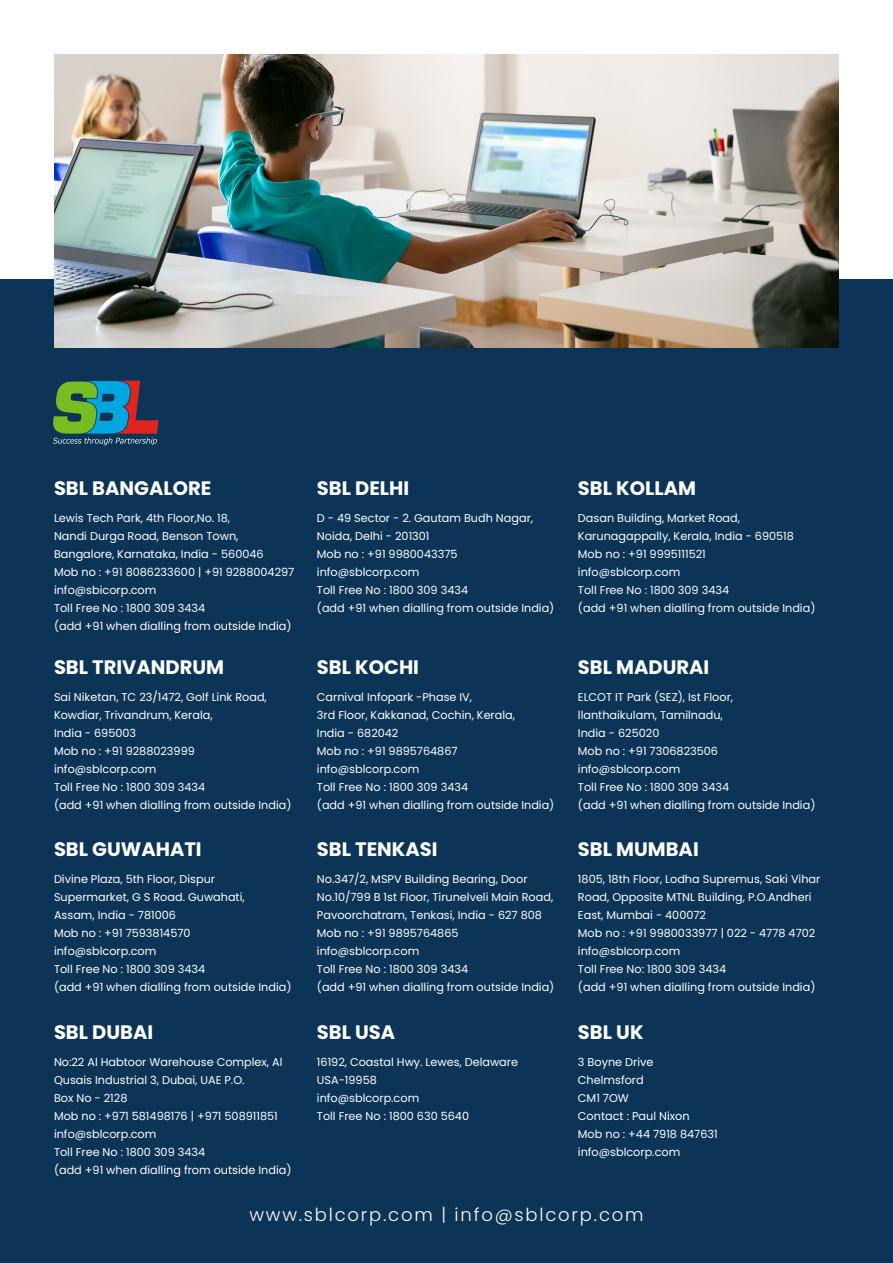
<style>
.page{position:relative;width:893px;height:1263px;background:#fff}
.page>*{position:absolute;margin:0;border:0;box-sizing:border-box;transform-origin:0 0}
.t1{font:700 19.5px "Poppins";color:#fff}
.t2{font:300 18px "Poppins";letter-spacing:.1em;color:#fff}
.t3{font:11.25px/18px "Poppins";color:#fff}
</style>
<div class="page">
<div style="left:0;top:279px;width:893px;height:984px;background:#0b3457"></div>
<svg style="left:53px;top:381px;width:106px;height:64px"></svg>
<img style="left:54px;top:54px;width:785px;height:293px">
<p class="t1" style="left:54px;top:477px;width:159px">SBL BANGALORE</p>
<p class="t3" style="left:54px;top:509px;width:178px">Lewis Tech Park, 4th Floor,No. 18,</p>
<p class="t3" style="left:54px;top:527px;width:186px">Nandi Durga Road, Benson Town,</p>
<p class="t3" style="left:54px;top:545px;width:211px">Bangalore, Karnataka, India - 560046</p>
<p class="t3" style="left:54px;top:563px;width:242px">Mob no : +91 8086233600 | +91 9288004297</p>
<p class="t3" style="left:54px;top:581px;width:104px">info@sbicorp.com</p>
<p class="t3" style="left:54px;top:599px;width:153px">Toll Free No : 1800 309 3434</p>
<p class="t3" style="left:54px;top:617px;width:239px">(add +91 when dialling from outside India)</p>
<p class="t1" style="left:54px;top:656px;width:172px">SBL TRIVANDRUM</p>
<p class="t3" style="left:54px;top:688px;width:214px">Sai Niketan, TC 23/1472, Golf Link Road,</p>
<p class="t3" style="left:54px;top:706px;width:160px">Kowdiar, Trivandrum, Kerala,</p>
<p class="t3" style="left:54px;top:724px;width:84px">India - 695003</p>
<p class="t3" style="left:54px;top:742px;width:142px">Mob no : +91 9288023999</p>
<p class="t3" style="left:54px;top:760px;width:104px">info@sblcorp.com</p>
<p class="t3" style="left:54px;top:778px;width:153px">Toll Free No : 1800 309 3434</p>
<p class="t3" style="left:54px;top:796px;width:239px">(add +91 when dialling from outside India)</p>
<p class="t1" style="left:54px;top:838px;width:149px">SBL GUWAHATI</p>
<p class="t3" style="left:54px;top:870px;width:163px">Divine Plaza, 5th Floor, Dispur</p>
<p class="t3" style="left:54px;top:888px;width:192px">Supermarket, G S Road. Guwahati,</p>
<p class="t3" style="left:54px;top:906px;width:124px">Assam, India - 781006</p>
<p class="t3" style="left:54px;top:924px;width:138px">Mob no : +91 7593814570</p>
<p class="t3" style="left:54px;top:942px;width:104px">info@sblcorp.com</p>
<p class="t3" style="left:54px;top:960px;width:153px">Toll Free No : 1800 309 3434</p>
<p class="t3" style="left:54px;top:978px;width:239px">(add +91 when dialling from outside India)</p>
<p class="t1" style="left:54px;top:1021px;width:101px">SBL DUBAI</p>
<p class="t3" style="left:54px;top:1053px;width:230px">No:22 Al Habtoor Warehouse Complex, Al</p>
<p class="t3" style="left:54px;top:1071px;width:192px">Qusais Industrial 3, Dubai, UAE P.O.</p>
<p class="t3" style="left:54px;top:1089px;width:75px">Box No - 2128</p>
<p class="t3" style="left:54px;top:1107px;width:225px">Mob no : +971 581498176 | +971 508911851</p>
<p class="t3" style="left:54px;top:1125px;width:104px">info@sblcorp.com</p>
<p class="t3" style="left:54px;top:1143px;width:153px">Toll Free No : 1800 309 3434</p>
<p class="t3" style="left:54px;top:1161px;width:239px">(add +91 when dialling from outside India)</p>
<p class="t1" style="left:317px;top:477px;width:94px">SBL DELHI</p>
<p class="t3" style="left:317px;top:509px;width:218px">D - 49 Sector - 2. Gautam Budh Nagar,</p>
<p class="t3" style="left:317px;top:527px;width:114px">Noida, Delhi - 201301</p>
<p class="t3" style="left:317px;top:545px;width:142px">Mob no : +91 9980043375</p>
<p class="t3" style="left:317px;top:563px;width:104px">info@sblcorp.com</p>
<p class="t3" style="left:317px;top:581px;width:153px">Toll Free No : 1800 309 3434</p>
<p class="t3" style="left:317px;top:599px;width:239px">(add +91 when dialling from outside India)</p>
<p class="t1" style="left:317px;top:656px;width:104px">SBL KOCHI</p>
<p class="t3" style="left:317px;top:688px;width:157px">Carnival Infopark -Phase IV,</p>
<p class="t3" style="left:317px;top:706px;width:200px">3rd Floor, Kakkanad, Cochin, Kerala,</p>
<p class="t3" style="left:317px;top:724px;width:83px">India - 682042</p>
<p class="t3" style="left:317px;top:742px;width:142px">Mob no : +91 9895764867</p>
<p class="t3" style="left:317px;top:760px;width:104px">info@sblcorp.com</p>
<p class="t3" style="left:317px;top:778px;width:153px">Toll Free No : 1800 309 3434</p>
<p class="t3" style="left:317px;top:796px;width:239px">(add +91 when dialling from outside India)</p>
<p class="t1" style="left:317px;top:838px;width:122px">SBL TENKASI</p>
<p class="t3" style="left:317px;top:870px;width:212px">No.347/2, MSPV Building Bearing, Door</p>
<p class="t3" style="left:317px;top:888px;width:238px">No.10/799 B 1st Floor, Tirunelveli Main Road,</p>
<p class="t3" style="left:317px;top:906px;width:227px">Pavoorchatram, Tenkasi, India - 627 808</p>
<p class="t3" style="left:317px;top:924px;width:143px">Mob no : +91 9895764865</p>
<p class="t3" style="left:317px;top:942px;width:104px">info@sblcorp.com</p>
<p class="t3" style="left:317px;top:960px;width:153px">Toll Free No : 1800 309 3434</p>
<p class="t3" style="left:317px;top:978px;width:239px">(add +91 when dialling from outside India)</p>
<p class="t1" style="left:317px;top:1021px;width:80px">SBL USA</p>
<p class="t3" style="left:317px;top:1053px;width:203px">16192, Coastal Hwy. Lewes, Delaware</p>
<p class="t3" style="left:317px;top:1071px;width:61px">USA-19958</p>
<p class="t3" style="left:317px;top:1089px;width:104px">info@sblcorp.com</p>
<p class="t3" style="left:317px;top:1107px;width:154px">Toll Free No : 1800 630 5640</p>
<p class="t1" style="left:578px;top:477px;width:120px">SBL KOLLAM</p>
<p class="t3" style="left:578px;top:509px;width:164px">Dasan Building, Market Road,</p>
<p class="t3" style="left:578px;top:527px;width:217px">Karunagappally, Kerala, India - 690518</p>
<p class="t3" style="left:578px;top:545px;width:129px">Mob no : +91 9995111521</p>
<p class="t3" style="left:578px;top:563px;width:104px">info@sblcorp.com</p>
<p class="t3" style="left:578px;top:581px;width:153px">Toll Free No : 1800 309 3434</p>
<p class="t3" style="left:578px;top:599px;width:239px">(add +91 when dialling from outside India)</p>
<p class="t1" style="left:578px;top:656px;width:133px">SBL MADURAI</p>
<p class="t3" style="left:578px;top:688px;width:157px">ELCOT IT Park (SEZ), Ist Floor,</p>
<p class="t3" style="left:578px;top:706px;width:146px">llanthaikulam, Tamilnadu,</p>
<p class="t3" style="left:578px;top:724px;width:83px">India - 625020</p>
<p class="t3" style="left:578px;top:742px;width:142px">Mob no : +91 7306823506</p>
<p class="t3" style="left:578px;top:760px;width:104px">info@sblcorp.com</p>
<p class="t3" style="left:578px;top:778px;width:153px">Toll Free No : 1800 309 3434</p>
<p class="t3" style="left:578px;top:796px;width:239px">(add +91 when dialling from outside India)</p>
<p class="t1" style="left:578px;top:838px;width:122px">SBL MUMBAI</p>
<p class="t3" style="left:578px;top:870px;width:244px">1805, 18th Floor, Lodha Supremus, Saki Vihar<br>Road, Opposite MTNL Building, P.O.Andheri<br>East, Mumbai - 400072</p>
<p class="t3" style="left:578px;top:924px;width:239px">Mob no : +91 9980033977 | 022 - 4778 4702</p>
<p class="t3" style="left:578px;top:942px;width:104px">info@sbIcorp.com</p>
<p class="t3" style="left:578px;top:960px;width:150px">Toll Free No: 1800 309 3434</p>
<p class="t3" style="left:578px;top:978px;width:239px">(add +91 when dialling from outside India)</p>
<p class="t1" style="left:578px;top:1021px;width:67px">SBL UK</p>
<p class="t3" style="left:578px;top:1053px;width:77px">3 Boyne Drive</p>
<p class="t3" style="left:578px;top:1071px;width:67px">Chelmsford</p>
<p class="t3" style="left:578px;top:1089px;width:52px">CM1 7OW</p>
<p class="t3" style="left:578px;top:1107px;width:113px">Contact : Paul Nixon</p>
<p class="t3" style="left:578px;top:1125px;width:141px">Mob no : +44 7918 847631</p>
<p class="t3" style="left:578px;top:1143px;width:104px">info@sblcorp.com</p>
<p class="t2" style="left:249px;top:1204px;width:396px">www.sblcorp.com | info@sblcorp.com</p>
</div>
